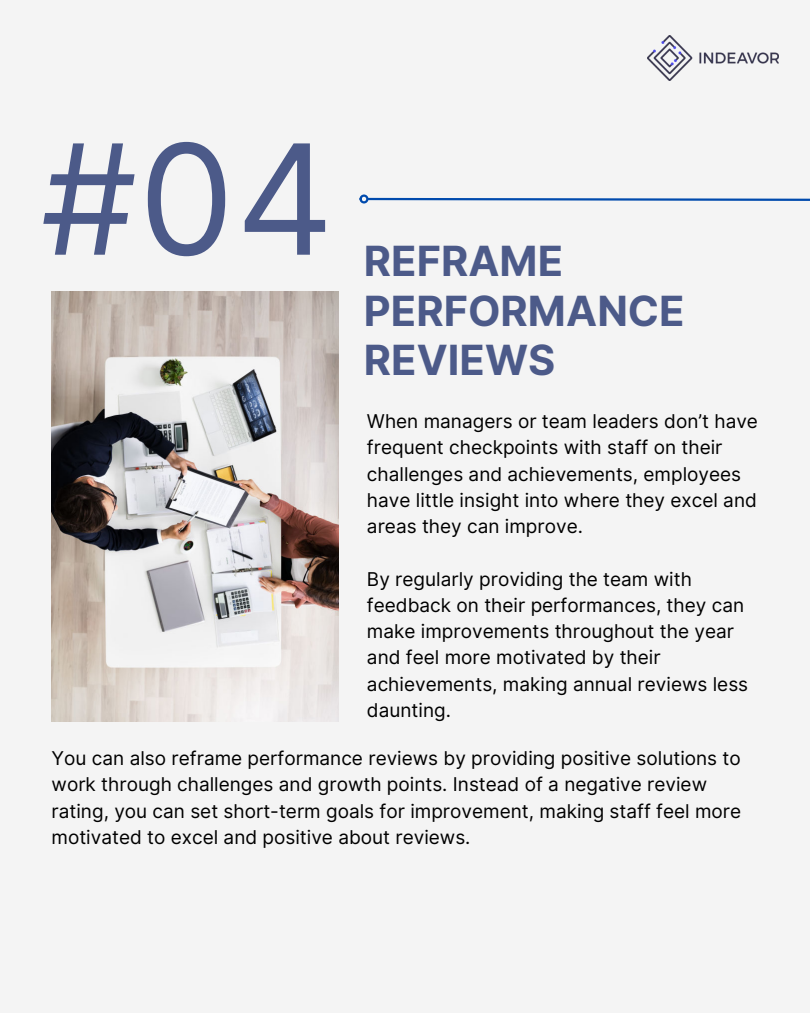
<style>
.page{position:relative;width:810px;height:1013px;background:#fff}
.page>*{position:absolute;margin:0;border:0;box-sizing:border-box;transform-origin:0 0}
.t1{font:152.9px "Inter";color:#4c5a89}
.t2{font:700 41.6px/49.5px "Inter";color:#4c5a89}
.t3{font:19px/26.2px "Inter";color:#000}
</style>
<div class="page">
<div style="left:0;top:0;width:810px;height:1012px;background:#f4f4f4"></div>
<img style="left:647px;top:35px;width:132px;height:45px">
<svg style="left:367px;top:197px;width:443px;height:5px"></svg>
<div style="left:359px;top:194px;width:9px;height:9px;border:2px solid #004aad;border-radius:50%"></div>
<img style="left:52px;top:291px;width:287px;height:430px">
<h1 class="t1" style="left:41px;top:88px;width:295px">#04</h1>
<h2 class="t2" style="left:364px;top:237px;width:322px">REFRAME<br>PERFORMANCE<br>REVIEWS</h2>
<p class="t3" style="left:367px;top:408px;width:393px">When managers or team leaders don’t have frequent checkpoints with staff on their challenges and achievements, employees have little insight into where they excel and areas they can improve.</p>
<p class="t3" style="left:367px;top:566px;width:383px">By regularly providing the team with feedback on their performances, they can make improvements throughout the year and feel more motivated by their achievements, making annual reviews less daunting.</p>
<p class="t3" style="left:52px;top:745px;width:691px">You can also reframe performance reviews by providing positive solutions to work through challenges and growth points. Instead of a negative review rating, you can set short-term goals for improvement, making staff feel more motivated to excel and positive about reviews.</p>
</div>
